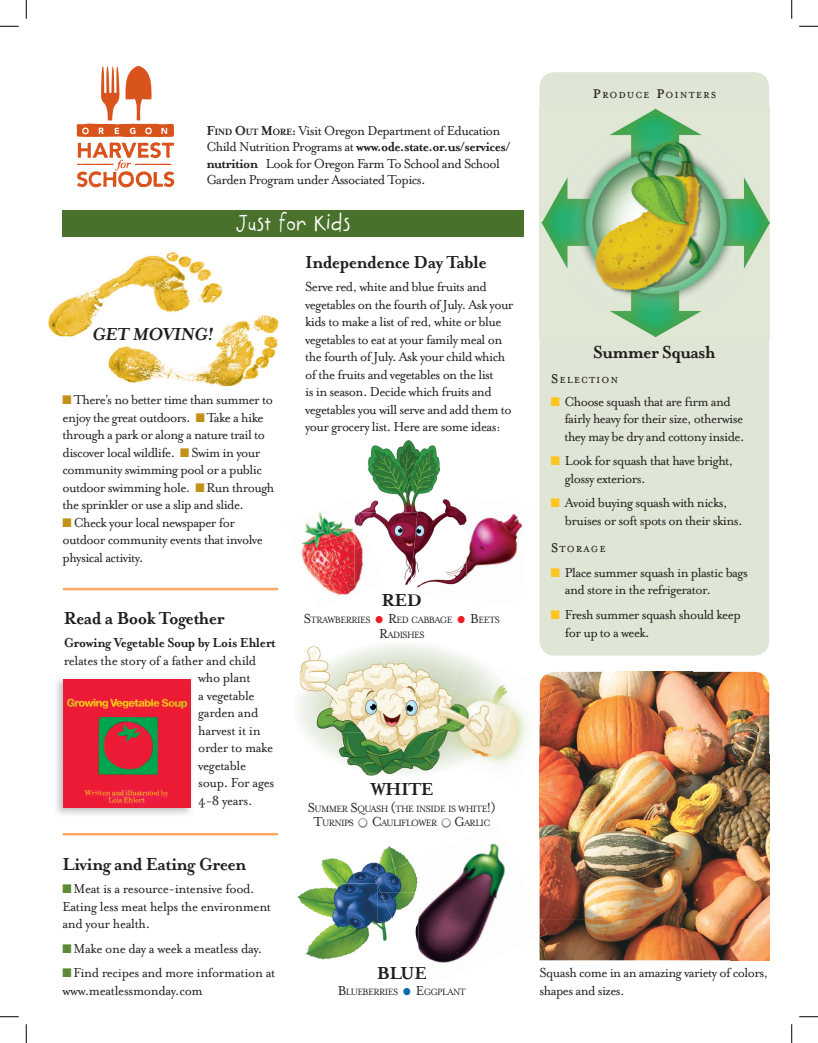
<style>
.page{position:relative;width:818px;height:1043px;background:#fff}
.page>*{position:absolute;margin:0;border:0;box-sizing:border-box;transform-origin:0 0}
.t1{font:25px "Kindergarten";letter-spacing:.05em;color:#fff}
.t2{font:700 20px "Mrs Eaves";letter-spacing:-.03em;color:#231f20;scale:.96 1}
.t3{font:700 20px "Mrs Eaves";letter-spacing:-.03em;color:#231f20}
.t4{font:15px/17.5px "Mrs Eaves Roman";letter-spacing:-.04em;color:#231f20;scale:.96 1}
.t5{font:700 15px "Mrs Eaves";letter-spacing:-.025em;color:#231f20;scale:.96 1}
.t6{font:700 15px "Mrs Eaves";letter-spacing:-.025em;color:#231f20;scale:.94 1}
.t7{font:14px "Mrs Eaves Petite Caps";letter-spacing:.07em;color:#231f20;scale:.96 1}
.t8{font:10.5px/14.8px "Mrs Eaves Roman";letter-spacing:-.055em;color:#231f20;text-align:center;scale:.96 1}
.s1{font-family:"Mrs Eaves";font-weight:700}
.s2{font-family:"Mrs Eaves";font-weight:700;font-size:10.5px}
.s3{font-family:"Mrs Eaves Roman";font-weight:400}
.s4{color:#c29117}
.s5{color:#5a8b36}
.s6{font-size:15px}
.s7{color:#ee1d23}
.s8{color:#fff}
.s9{color:#006cab}
.s10{font-size:20px}
.s11{color:#fec422}
</style>
<div class="page">
<img style="left:298px;top:644px;width:130px;height:132px">
<div style="left:539px;top:72px;width:230px;height:583px;background:#dfe6d5;border-radius:15px"></div>
<img style="left:48px;top:252px;width:231px;height:135px">
<div style="left:62px;top:210px;width:462px;height:27px;background:#4a712b"></div>
<svg style="left:76px;top:66px;width:98px;height:121px"></svg>
<svg style="left:358px;top:818px;width:10px;height:10px"></svg>
<svg style="left:441px;top:818px;width:10px;height:5px"></svg>
<img style="left:56px;top:678px;width:136px;height:137px">
<img style="left:64px;top:679px;width:126px;height:128px">
<hr style="left:64px;top:588px;width:213px;height:2px;background:#f9a967">
<hr style="left:64px;top:833px;width:213px;height:2px;background:#f9a967">
<img style="left:541px;top:108px;width:228px;height:230px">
<img style="left:304px;top:513px;width:15px;height:26px">
<img style="left:319px;top:512px;width:34px;height:27px">
<img style="left:301px;top:539px;width:29px;height:30px">
<img style="left:330px;top:530px;width:24px;height:37px">
<img style="left:307px;top:567px;width:33px;height:28px">
<img style="left:340px;top:562px;width:17px;height:33px">
<img style="left:368px;top:440px;width:61px;height:72px">
<img style="left:429px;top:445px;width:11px;height:47px">
<img style="left:369px;top:512px;width:41px;height:72px">
<img style="left:354px;top:503px;width:15px;height:40px">
<img style="left:354px;top:543px;width:30px;height:41px">
<img style="left:448px;top:514px;width:75px;height:71px">
<img style="left:415px;top:584px;width:9px;height:12px">
<img style="left:410px;top:494px;width:56px;height:90px">
<img style="left:492px;top:742px;width:31px;height:24px">
<img style="left:492px;top:676px;width:19px;height:32px">
<img style="left:492px;top:708px;width:19px;height:38px">
<img style="left:300px;top:646px;width:157px;height:129px">
<img style="left:453px;top:655px;width:31px;height:33px">
<img style="left:479px;top:668px;width:13px;height:30px">
<img style="left:441px;top:688px;width:39px;height:33px">
<img style="left:468px;top:698px;width:24px;height:33px">
<img style="left:429px;top:721px;width:39px;height:43px">
<img style="left:456px;top:731px;width:36px;height:35px">
<img style="left:297px;top:858px;width:81px;height:63px">
<img style="left:380px;top:846px;width:26px;height:12px">
<img style="left:378px;top:892px;width:2px;height:29px">
<img style="left:306px;top:921px;width:81px;height:38px">
<img style="left:418px;top:823px;width:88px;height:140px">
<svg style="left:414px;top:967px;width:12px;height:12px"></svg>
<img style="left:374px;top:858px;width:44px;height:34px">
<img style="left:380px;top:892px;width:38px;height:34px">
<img style="left:415px;top:926px;width:3px;height:18px">
<img style="left:539px;top:672px;width:230px;height:288px">
<img style="left:539px;top:917px;width:8px;height:20px">
<svg style="left:0;top:25px;width:19px;height:2px"></svg>
<svg style="left:799px;top:25px;width:19px;height:2px"></svg>
<svg style="left:0;top:1016px;width:19px;height:1px"></svg>
<svg style="left:799px;top:1016px;width:19px;height:1px"></svg>
<svg style="left:25px;top:0;width:2px;height:19px"></svg>
<svg style="left:25px;top:1024px;width:2px;height:18px"></svg>
<svg style="left:791px;top:0;width:1px;height:19px"></svg>
<svg style="left:791px;top:1024px;width:1px;height:18px"></svg>
<p class="t4" style="left:206px;top:122px;width:308px"><span class="s1">F</span><span class="s2">IND</span> <span class="s1">O</span><span class="s2">UT</span> <span class="s1">M</span><span class="s2">ORE</span><span class="s1">:</span> Visit Oregon Department of Education</p>
<p class="t5" style="left:206px;top:138px;width:318px"><span class="s3">Child Nutrition Programs at</span> www.ode.state.or.us/services/</p>
<p class="t4" style="left:206px;top:155px;width:307px;line-height:16.2px"><span class="s1">nutrition</span> Look for Oregon Farm To School and School<br>Garden Program under Associated Topics.</p>
<h1 class="t1" style="left:236px;top:208px;width:115px">Just for Kids</h1>
<h2 class="t2" style="left:305px;top:250px;width:191px">Independence Day Table</h2>
<p class="t4" style="left:305px;top:278px;width:218px">Serve red, white and blue fruits and vegetables on the fourth of July. Ask your kids to make a list of red, white or blue vegetables to eat at your family meal on the fourth of July. Ask your child which of the fruits and vegetables on the list<br>is in season. Decide which fruits and vegetables you will serve and add them to your grocery list. Here are some ideas:</p>
<h2 class="t2" style="left:91px;top:322px;width:132px">GET MOVING!</h2>
<p class="t4" style="left:63px;top:391px;width:222px"><span class="s4">■</span> There’s no better time than summer to enjoy the great outdoors. <span class="s4">■</span> Take a hike through a park or along a nature trail to discover local wildlife. <span class="s4">■</span> Swim in your community swimming pool or a public outdoor swimming hole. <span class="s4">■</span> Run through the sprinkler or use a slip and slide.</p>
<p class="t4" style="left:63px;top:514px;width:210px"><span class="s4">■</span> Check your local newspaper for outdoor community events that involve physical activity.</p>
<h2 class="t2" style="left:64px;top:607px;width:169px">Read a Book Together</h2>
<p class="t6" style="left:64px;top:634px;width:227px">Growing Vegetable Soup by Lois Ehlert</p>
<p class="t4" style="left:198px;top:651px;width:81px;text-indent:-134px">relates the story of a father and child who plant<br>a vegetable garden and harvest it in order to make vegetable soup. For ages<br>4-8 years.</p>
<h2 class="t2" style="left:62px;top:852px;width:193px">Living and Eating Green</h2>
<p class="t4" style="left:62px;top:880px;width:219px"><span class="s5">■</span> Meat is a resource-intensive food.<br>Eating less meat helps the environment and your health.</p>
<p class="t4" style="left:62px;top:939px;width:210px"><span class="s5">■</span> Make one day a week a meatless day.</p>
<p class="t4" style="left:62px;top:964px;width:223px"><span class="s5">■</span> Find recipes and more information at www.meatlessmonday.com</p>
<h2 class="t3" style="left:381px;top:589px;width:42px">RED</h2>
<p class="t8" style="left:304px;top:613px;width:206px"><span class="s6">S</span>TRAWBERRIES <span class="s7">●</span> <span class="s6">R</span>ED CABBAGE <span class="s7">●</span> <span class="s6">B</span>EETS<br><span class="s6">R</span>ADISHES</p>
<h2 class="t3" style="left:370px;top:777px;width:65px">WHITE</h2>
<p class="t8" style="left:308px;top:801px;width:198px"><span class="s6">S</span>UMMER <span class="s6">S</span>QUASH <span class="s6">(</span>THE INSIDE IS WHITE<span class="s6">!)<br>T</span>URNIPS <span class="s8">●</span> <span class="s6">C</span>AULIFLOWER <span class="s8">●</span> <span class="s6">G</span>ARLIC</p>
<h2 class="t3" style="left:377px;top:961px;width:52px">BLUE</h2>
<p class="t8" style="left:338px;top:984px;width:135px"><span class="s6">B</span>LUEBERRIES <span class="s9">●</span> <span class="s6">E</span>GGPLANT</p>
<p class="t7" style="left:592px;top:88px;width:130px"><span class="s10">P</span>RODUCE <span class="s10">P</span>OINTERS</p>
<h2 class="t2" style="left:593px;top:340px;width:129px">Summer Squash</h2>
<p class="t7" style="left:551px;top:374px;width:72px"><span class="s10">S</span>ELECTION</p>
<p class="t4" style="left:564px;top:392px;width:189px;text-indent:-14px"><span class="s11">■</span> Choose squash that are firm and fairly heavy for their size, otherwise they may be dry and cottony inside.</p>
<p class="t4" style="left:565px;top:452px;width:177px;text-indent:-14px"><span class="s11">■</span> Look for squash that have bright, glossy exteriors.</p>
<p class="t4" style="left:565px;top:494px;width:187px;text-indent:-14px"><span class="s11">■</span> Avoid buying squash with nicks, bruises or soft spots on their skins.</p>
<p class="t7" style="left:550px;top:542px;width:59px"><span class="s10">S</span>TORAGE</p>
<p class="t4" style="left:565px;top:564px;width:192px;text-indent:-14px"><span class="s11">■</span> Place summer squash in plastic bags and store in the refrigerator.</p>
<p class="t4" style="left:565px;top:606px;width:184px;text-indent:-14px"><span class="s11">■</span> Fresh summer squash should keep for up to a week.</p>
<p class="t4" style="left:539px;top:964px;width:240px">Squash come in an amazing variety of colors, shapes and sizes.</p>
</div>
